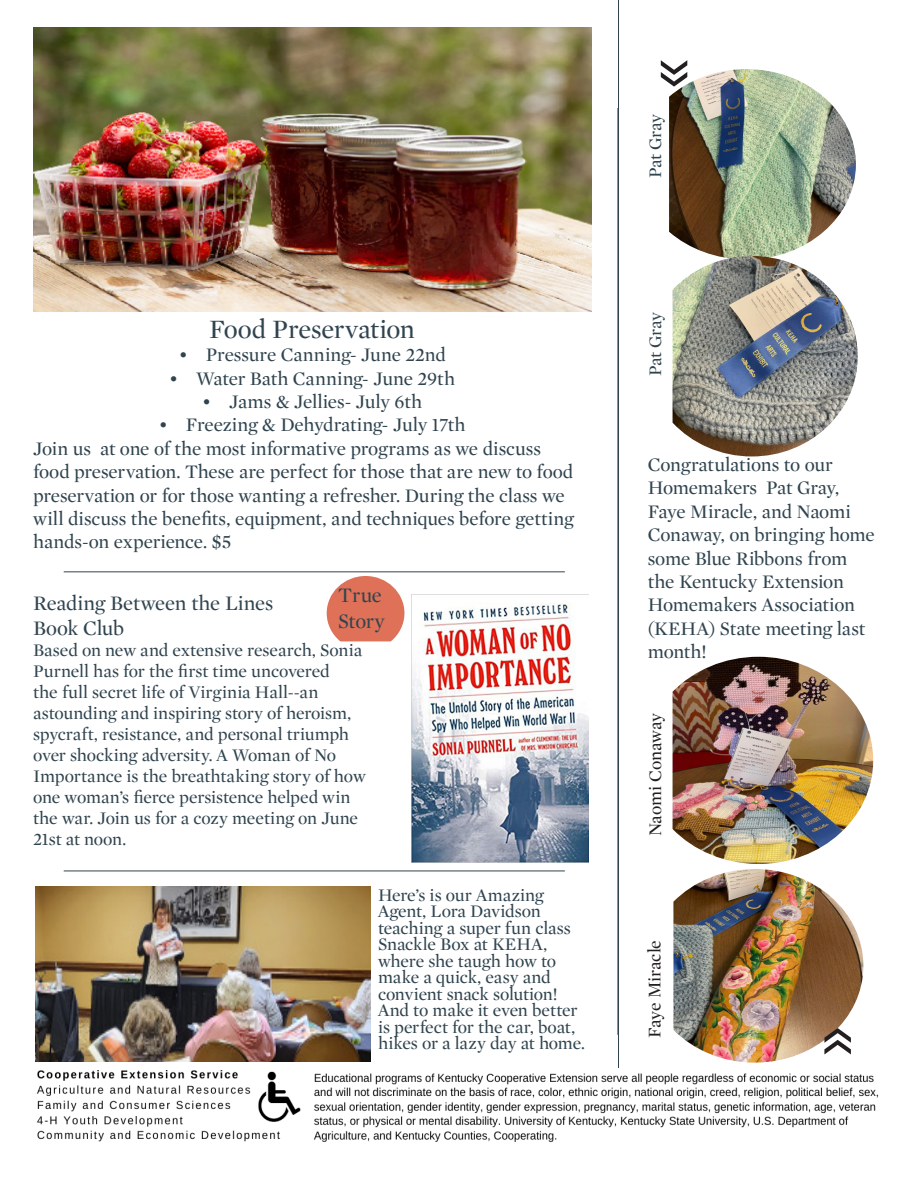
<style>
.page{position:relative;width:918px;height:1188px;background:#fff}
.page>*{position:absolute;margin:0;border:0;box-sizing:border-box;transform-origin:0 0}
.Double_Quotation_Mar{font:72px "Myriad Pro";color:#231f20}
.Description{font:27px "Mercury Display";letter-spacing:-.01em;color:#30444f}
.Description-2{font:21px "Mercury Display";letter-spacing:-.01em;color:#30444f}
.Description-3{font:19.5px/23.4px "Mercury Display";letter-spacing:-.01em;color:#30444f}
.Description-4{font:18px/21px "Mercury Display";letter-spacing:-.01em;color:#30444f}
.t1{font:18px "Mercury Display";letter-spacing:-.005em;color:#231f20}
</style>
<div class="page">
<img style="left:33px;top:27px;width:558px;height:285px">
<img style="left:412px;top:594px;width:176px;height:268px">
<img style="left:35px;top:887px;width:335px;height:175px">
<hr style="left:618px;top:0;width:1px;height:1114px;background:#30444f">
<img style="left:36px;top:1069px;width:843px;height:73px">
<hr style="left:64px;top:571px;width:501px;height:1px;background:#30444f">
<hr style="left:64px;top:871px;width:501px;height:1px;background:#30444f">
<img style="left:669px;top:69px;width:187px;height:187px">
<img style="left:673px;top:256px;width:185px;height:200px">
<img style="left:673px;top:657px;width:200px;height:207px">
<img style="left:673px;top:869px;width:190px;height:194px">
<svg style="left:327px;top:576px;width:77px;height:65px"></svg>
<p class="Description" style="left:209px;top:314px;width:207px">Food Preservation</p>
<p class="Description-3" style="left:179px;top:343px;width:269px">• Pressure Canning- June 22nd</p>
<p class="Description-3" style="left:169px;top:367px;width:287px">• Water Bath Canning- June 29th</p>
<p class="Description-3" style="left:202px;top:390px;width:221px">• Jams &amp; Jellies- July 6th</p>
<p class="Description-3" style="left:159px;top:414px;width:308px">• Freezing &amp; Dehydrating- July 17th</p>
<p class="Description-3" style="left:33px;top:437px;width:542px">Join us at one of the most informative programs as we discuss food preservation. These are perfect for those that are new to food preservation or for those wanting a refresher. During the class we will discuss the benefits, equipment, and techniques before getting hands-on experience. $5</p>
<p class="Description-2" style="left:338px;top:584px;width:45px">True</p>
<p class="Description-2" style="left:338px;top:609px;width:48px">Story</p>
<p class="Description-2" style="left:33px;top:591px;width:242px">Reading Between the Lines</p>
<p class="Description-2" style="left:33px;top:616px;width:93px">Book Club</p>
<p class="Description-4" style="left:33px;top:640px;width:334px">Based on new and extensive research, Sonia Purnell has for the first time uncovered<br>the full secret life of Virginia Hall--an astounding and inspiring story of heroism, spycraft, resistance, and personal triumph over shocking adversity. A Woman of No Importance is the breathtaking story of how one woman’s fierce persistence helped win the war. Join us for a cozy meeting on June 21st at noon.</p>
<p class="Description-4" style="left:378px;top:887px;width:209px;line-height:16.5px">Here’s is our Amazing<br>Agent, Lora Davidson teaching a super fun class<br>Snackle Box at KEHA, where she taugh how to make a quick, easy and convient snack solution!<br>And to make it even better is perfect for the car, boat, hikes or a lazy day at home.</p>
<p class="Double_Quotation_Mar" style="left:724px;top:59px;width:32px;rotate:90deg">«</p>
<p class="Description-4" style="left:645px;top:178px;width:66px;rotate:-90deg">Pat Gray</p>
<p class="Description-4" style="left:645px;top:376px;width:66px;rotate:-90deg">Pat Gray</p>
<p class="Description-3" style="left:648px;top:453px;width:229px">Congratulations to our<br>Homemakers Pat Gray,<br>Faye Miracle, and Naomi<br>Conaway, on bringing home some Blue Ribbons from the Kentucky Extension<br>Homemakers Association (KEHA) State meeting last month!</p>
<p class="t1" style="left:645px;top:836px;width:125px;rotate:-90deg">Naomi Conaway</p>
<p class="t1" style="left:644px;top:1038px;width:99px;rotate:-90deg">Faye Miracle</p>
<p class="Double_Quotation_Mar" style="left:787px;top:1056px;width:32px;rotate:-90deg">«</p>
</div>
